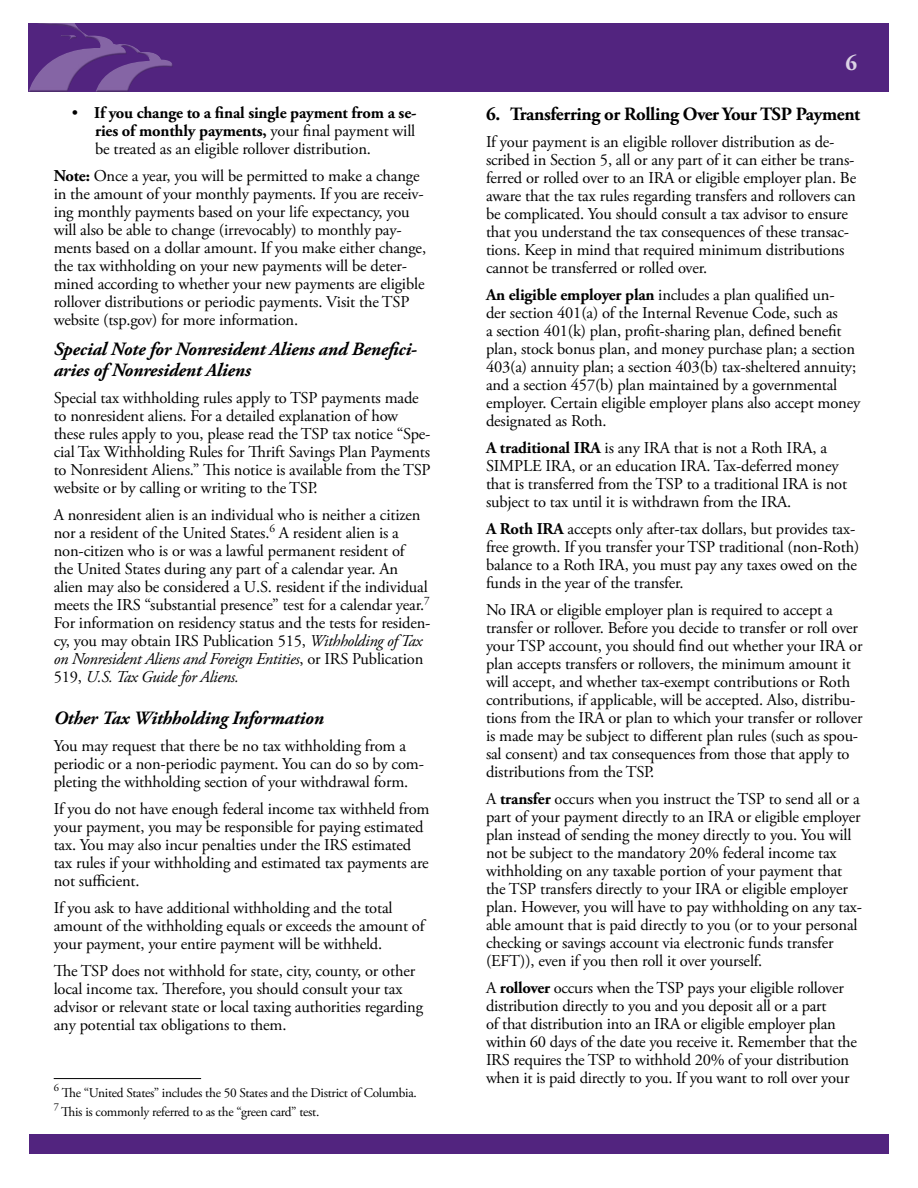
<style>
.page{position:relative;width:918px;height:1188px;background:#fff}
.page>*{position:absolute;margin:0;border:0;box-sizing:border-box;transform-origin:0 0}
.t1{font:700 22.5px "Adobe Garamond Pro";color:#dcd3e5}
.t2{font:italic 700 18.75px/21px "Adobe Garamond Pro";letter-spacing:-.01em;color:#000}
.t3{font:700 18.75px "Adobe Garamond Pro";letter-spacing:-.02em;color:#000}
.t4{font:16.5px/18px "Adobe Garamond Pro";letter-spacing:-.01em;color:#000}
.t5{font:13.35px/18.8px "Adobe Garamond Pro";letter-spacing:-.02em;color:#000}
.s1{font-weight:700}
.s2{font-style:italic}
</style>
<div class="page">
<div style="left:29px;top:1134px;width:859px;height:20px;background:#52247f"></div>
<div style="left:29px;top:23px;width:860px;height:68px;background:#52247f"></div>
<div style="left:27px;top:23px;width:148px;height:69px;background:#000;opacity:.75"></div>
<hr style="left:54px;top:1078px;width:147px;height:1px;background:#000">
<p class="t4" style="left:95px;top:105px;width:323px;text-align:justify;text-indent:-23px">• <span class="s1">If you change to a final single payment from a se&shy;ries of monthly payments,</span> your final payment will be treated as an eligible rollover distribution.</p>
<p class="t4" style="left:54px;top:168px;width:374px"><span class="s1">Note:</span> Once a year, you will be permitted to make a change in the amount of your monthly payments. If you are receiv&shy;ing monthly payments based on your life expectancy, you will also be able to change (irrevocably) to monthly pay&shy;ments based on a dollar amount. If you make either change, the tax withholding on your new payments will be deter&shy;mined according to whether your new payments are eligible rollover distributions or periodic payments. Visit the TSP website (tsp.gov) for more information.</p>
<p class="t2" style="left:54px;top:339px;width:365px">Special Note for Nonresident Aliens and Benefici&shy;aries of Nonresident Aliens</p>
<p class="t4" style="left:54px;top:390px;width:378px">Special tax withholding rules apply to TSP payments made to nonresident aliens. For a detailed explanation of how these rules apply to you, please read the TSP tax notice “Spe&shy;cial Tax Withholding Rules for Thrift Savings Plan Payments to Nonresident Aliens.” This notice is available from the TSP website or by calling or writing to the TSP.</p>
<p class="t4" style="left:54px;top:507px;width:378px">A nonresident alien is an individual who is neither a citizen nor a resident of the United States.<sup>6</sup> A resident alien is a non-citizen who is or was a lawful permanent resident of<br>the United States during any part of a calendar year. An alien may also be considered a U.S. resident if the individual meets the IRS “substantial presence” test for a calendar year.<sup>7<br></sup>For information on residency status and the tests for residen&shy;cy, you may obtain IRS Publication 515, <span class="s2">Withholding of Tax on Nonresident Aliens and Foreign Entities</span>, or IRS Publication 519, <span class="s2">U.S. Tax Guide for Aliens.</span></p>
<p class="t2" style="left:54px;top:708px;width:272px">Other Tax Withholding Information</p>
<p class="t4" style="left:54px;top:738px;width:372px">You may request that there be no tax withholding from a periodic or a non-periodic payment. You can do so by com&shy;pleting the withholding section of your withdrawal form.</p>
<p class="t4" style="left:54px;top:801px;width:377px">If you do not have enough federal income tax withheld from your payment, you may be responsible for paying estimated tax. You may also incur penalties under the IRS estimated tax rules if your withholding and estimated tax payments are not sufficient.</p>
<p class="t4" style="left:54px;top:900px;width:372px">If you ask to have additional withholding and the total amount of the withholding equals or exceeds the amount of your payment, your entire payment will be withheld.</p>
<p class="t4" style="left:54px;top:963px;width:371px">The TSP does not withhold for state, city, county, or other local income tax. Therefore, you should consult your tax advisor or relevant state or local taxing authorities regarding any potential tax obligations to them.</p>
<p class="t5" style="left:54px;top:1084px;width:365px"><sup>6</sup> The “United States” includes the 50 States and the District of Columbia.<br><sup>7</sup> This is commonly referred to as the “green card” test.</p>
<h1 class="t1" style="left:846px;top:50px;width:13px">6</h1>
<p class="t3" style="left:486px;top:103px;width:376px">6. Transferring or Rolling Over Your TSP Payment</p>
<p class="t4" style="left:486px;top:133px;width:372px">If your payment is an eligible rollover distribution as de&shy;scribed in Section 5, all or any part of it can either be trans&shy;ferred or rolled over to an IRA or eligible employer plan. Be aware that the tax rules regarding transfers and rollovers can be complicated. You should consult a tax advisor to ensure that you understand the tax consequences of these transac&shy;tions. Keep in mind that required minimum distributions cannot be transferred or rolled over.</p>
<p class="t4" style="left:486px;top:286px;width:376px"><span class="s1">An eligible employer plan</span> includes a plan qualified un-<br>der section 401(a) of the Internal Revenue Code, such as<br>a section 401(k) plan, profit-sharing plan, defined benefit plan, stock bonus plan, and money purchase plan; a section 403(a) annuity plan; a section 403(b) tax-sheltered annuity; and a section 457(b) plan maintained by a governmental employer. Certain eligible employer plans also accept money designated as Roth.</p>
<p class="t4" style="left:486px;top:439px;width:363px"><span class="s1">A traditional IRA</span> is any IRA that is not a Roth IRA, a SIMPLE IRA, or an education IRA. Tax-deferred money that is transferred from the TSP to a traditional IRA is not subject to tax until it is withdrawn from the IRA.</p>
<p class="t4" style="left:486px;top:520px;width:375px"><span class="s1">A Roth IRA</span> accepts only after-tax dollars, but provides tax&shy;free growth. If you transfer your TSP traditional (non-Roth) balance to a Roth IRA, you must pay any taxes owed on the funds in the year of the transfer.</p>
<p class="t4" style="left:486px;top:601px;width:378px">No IRA or eligible employer plan is required to accept a transfer or rollover. Before you decide to transfer or roll over your TSP account, you should find out whether your IRA or plan accepts transfers or rollovers, the minimum amount it will accept, and whether tax-exempt contributions or Roth contributions, if applicable, will be accepted. Also, distribu&shy;tions from the IRA or plan to which your transfer or rollover is made may be subject to different plan rules (such as spou&shy;sal consent) and tax consequences from those that apply to distributions from the TSP.</p>
<p class="t4" style="left:486px;top:790px;width:378px">A <span class="s1">transfer</span> occurs when you instruct the TSP to send all or a part of your payment directly to an IRA or eligible employer plan instead of sending the money directly to you. You will not be subject to the mandatory 20% federal income tax withholding on any taxable portion of your payment that the TSP transfers directly to your IRA or eligible employer plan. However, you will have to pay withholding on any tax&shy;able amount that is paid directly to you (or to your personal checking or savings account via electronic funds transfer (EFT)), even if you then roll it over yourself.</p>
<p class="t4" style="left:486px;top:979px;width:373px">A <span class="s1">rollover</span> occurs when the TSP pays your eligible rollover distribution directly to you and you deposit all or a part<br>of that distribution into an IRA or eligible employer plan within 60 days of the date you receive it. Remember that the IRS requires the TSP to withhold 20% of your distribution when it is paid directly to you. If you want to roll over your</p>
</div>
